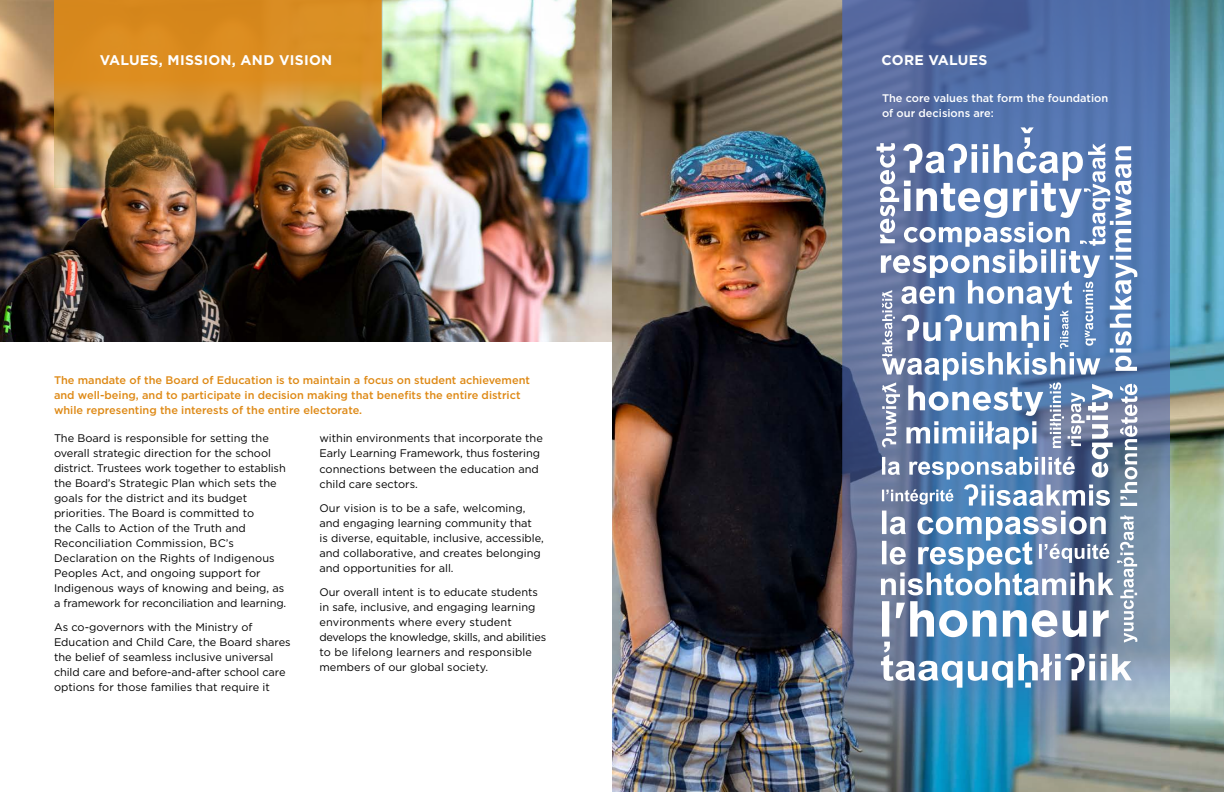
<style>
.page{position:relative;width:1224px;height:792px;background:#fff}
.page>*{position:absolute;margin:0;border:0;box-sizing:border-box;transform-origin:0 0}
.t1{font:700 14px "Gotham";letter-spacing:.02em;color:#fff}
.t2{font:11px/15px "Gotham";color:#000}
.t3{font:500 11px/15px "Gotham";color:#de8915}
.t4{font:500 11px/15px "Gotham";color:#fff}
</style>
<div class="page">
<img style="left:0;top:0;width:612px;height:342px">
<img style="left:54px;top:0;width:327px;height:225px">
<img style="left:612px;top:0;width:612px;height:792px">
<img style="left:843px;top:0;width:327px;height:792px">
<svg style="left:877px;top:127px;width:260px;height:561px"></svg>
<p class="t1" style="left:100px;top:51px;width:234px">VALUES, MISSION, AND VISION</p>
<p class="t3" style="left:54px;top:372px;width:478px">The mandate of the Board of Education is to maintain a focus on student achievement and well-being, and to participate in decision making that benefits the entire district while representing the interests of the entire electorate.</p>
<p class="t2" style="left:54px;top:431px;width:234px">The Board is responsible for setting the overall strategic direction for the school district. Trustees work together to establish the Board’s Strategic Plan which sets the goals for the district and its budget priorities. The Board is committed to<br>the Calls to Action of the Truth and Reconciliation Commission, BC’s Declaration on the Rights of Indigenous Peoples Act, and ongoing support for Indigenous ways of knowing and being, as a framework for reconciliation and learning.</p>
<p class="t2" style="left:54px;top:620px;width:238px">As co-governors with the Ministry of Education and Child Care, the Board shares the belief of seamless inclusive universal child care and before-and-after school care options for those families that require it</p>
<p class="t2" style="left:319px;top:431px;width:225px">within environments that incorporate the Early Learning Framework, thus fostering connections between the education and child care sectors.</p>
<p class="t2" style="left:319px;top:500px;width:226px">Our vision is to be a safe, welcoming, and engaging learning community that<br>is diverse, equitable, inclusive, accessible, and collaborative, and creates belonging and opportunities for all.</p>
<p class="t2" style="left:319px;top:584px;width:228px">Our overall intent is to educate students in safe, inclusive, and engaging learning environments where every student develops the knowledge, skills, and abilities to be lifelong learners and responsible members of our global society.</p>
<p class="t1" style="left:882px;top:51px;width:107px">CORE VALUES</p>
<p class="t4" style="left:882px;top:90px;width:228px">The core values that form the foundation of our decisions are:</p>
</div>
